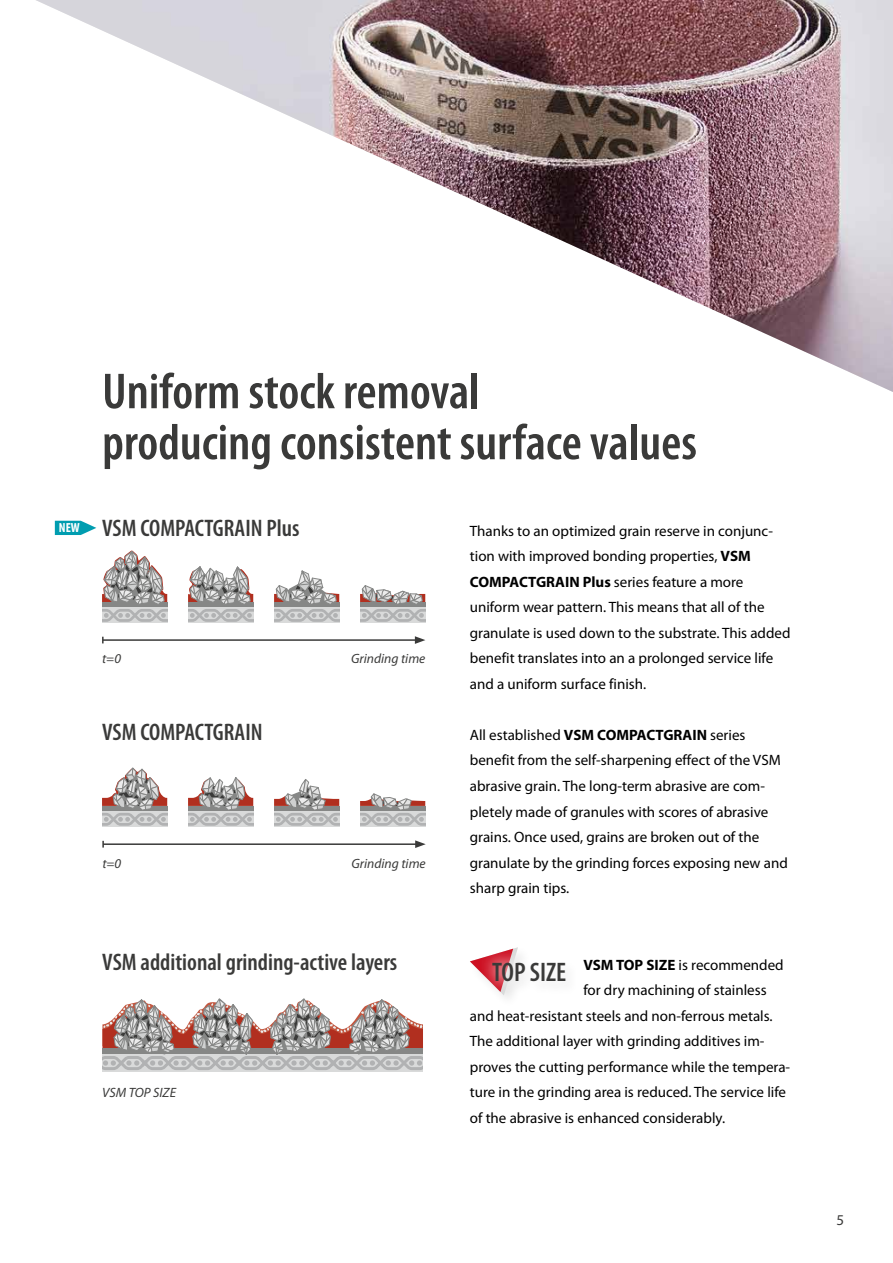
<style>
.page{position:relative;width:893px;height:1263px;background:#fff}
.page>*{position:absolute;margin:0;border:0;box-sizing:border-box;transform-origin:0 0}
.t1{font:600 condensed 51px/51px "Myriad Pro";color:#3a3a39}
.t2{font:600 condensed 26.85px "Myriad Pro";color:#3a3a39}
.t3{font:600 condensed 24px "Myriad Pro";color:#3a3a39}
.t4{font:15px/25.5px "Myriad Pro";color:#000}
.t5{font:15px "Myriad Pro";color:#3a3a39}
.t6{font:italic 13.5px "Myriad Pro";color:#3a3a39}
.t7{font:700 condensed 13.2px "Myriad Pro";color:#fff}
.s1{font-weight:700}
</style>
<div class="page">
<img style="left:36px;top:0;width:857px;height:392px">
<svg style="left:55px;top:521px;width:41px;height:14px"></svg>
<hr style="left:103px;top:843px;width:314px;height:2px;background:#3a3a39">
<svg style="left:415px;top:840px;width:11px;height:8px"></svg>
<div style="left:102px;top:811px;width:65px;height:16px;background:#d9dada"></div>
<svg style="left:102px;top:767px;width:65px;height:59px"></svg>
<div style="left:188px;top:811px;width:65px;height:16px;background:#d9dada"></div>
<svg style="left:188px;top:777px;width:65px;height:49px"></svg>
<div style="left:274px;top:811px;width:65px;height:16px;background:#d9dada"></div>
<svg style="left:274px;top:779px;width:65px;height:47px"></svg>
<div style="left:360px;top:811px;width:65px;height:16px;background:#d9dada"></div>
<svg style="left:360px;top:793px;width:65px;height:33px"></svg>
<hr style="left:103px;top:639px;width:314px;height:2px;background:#3a3a39">
<svg style="left:102px;top:637px;width:2px;height:6px"></svg>
<svg style="left:415px;top:636px;width:10px;height:8px"></svg>
<div style="left:102px;top:607px;width:65px;height:16px;background:#d9dada"></div>
<svg style="left:102px;top:550px;width:65px;height:72px"></svg>
<div style="left:188px;top:607px;width:65px;height:16px;background:#d9dada"></div>
<svg style="left:188px;top:566px;width:65px;height:56px"></svg>
<div style="left:274px;top:607px;width:65px;height:16px;background:#d9dada"></div>
<svg style="left:274px;top:570px;width:65px;height:52px"></svg>
<div style="left:360px;top:607px;width:65px;height:16px;background:#d9dada"></div>
<svg style="left:360px;top:585px;width:65px;height:37px"></svg>
<div style="left:102px;top:1054px;width:321px;height:17px;background:#d9dada"></div>
<svg style="left:102px;top:998px;width:321px;height:72px"></svg>
<svg style="left:470px;top:959px;width:7px;height:10px"></svg>
<div style="left:477px;top:947px;width:104px;height:50px;background:#fff;opacity:.49"></div>
<p class="t7" style="left:59px;top:520px;width:22px">NEW</p>
<h1 class="t1" style="left:102px;top:367px;width:596px">Uniform stock removal<br>producing consistent surface values</h1>
<h3 class="t3" style="left:102px;top:515px;width:199px">VSM COMPACTGRAIN Plus</h3>
<p class="t6" style="left:102px;top:652px;width:20px">t=0</p>
<p class="t6" style="left:351px;top:652px;width:76px">Grinding time</p>
<h3 class="t3" style="left:102px;top:719px;width:162px">VSM COMPACTGRAIN</h3>
<p class="t6" style="left:102px;top:856px;width:20px">t=0</p>
<p class="t6" style="left:351px;top:856px;width:76px">Grinding time</p>
<p class="t4" style="left:470px;top:518px;width:322px">Thanks to an optimized grain reserve in conjunc&shy;tion with improved bonding properties, <span class="s1">VSM COMPACTGRAIN Plus</span> series feature a more uniform wear pattern. This means that all of the granulate is used down to the substrate. This added benefit translates into an a prolonged service life and a uniform surface finish.</p>
<p class="t4" style="left:470px;top:722px;width:319px">All established <span class="s1">VSM COMPACTGRAIN</span> series benefit from the self-sharpening effect of the VSM abrasive grain. The long-term abrasive are com&shy;pletely made of granules with scores of abrasive grains. Once used, grains are broken out of the granulate by the grinding forces exposing new and sharp grain tips.</p>
<h3 class="t3" style="left:102px;top:948px;width:297px">VSM additional grinding-active layers</h3>
<p class="t6" style="left:102px;top:1085px;width:76px">VSM TOP SIZE</p>
<p class="t4" style="left:583px;top:952px;width:202px"><span class="s1">VSM TOP SIZE</span> is recommended</p>
<p class="t4" style="left:583px;top:978px;width:185px">for dry machining of stainless</p>
<p class="t4" style="left:470px;top:1003px;width:304px">and heat-resistant steels and non-ferrous metals.</p>
<p class="t4" style="left:470px;top:1029px;width:296px">The additional layer with grinding additives im-</p>
<p class="t4" style="left:470px;top:1054px;width:322px">proves the cutting performance while the tempera-</p>
<p class="t4" style="left:470px;top:1080px;width:318px">ture in the grinding area is reduced. The service life</p>
<p class="t4" style="left:470px;top:1105px;width:257px">of the abrasive is enhanced considerably.</p>
<h2 class="t2" style="left:492px;top:958px;width:76px">TOP SIZE</h2>
<p class="t5" style="left:837px;top:1211px;width:9px">5</p>
</div>
